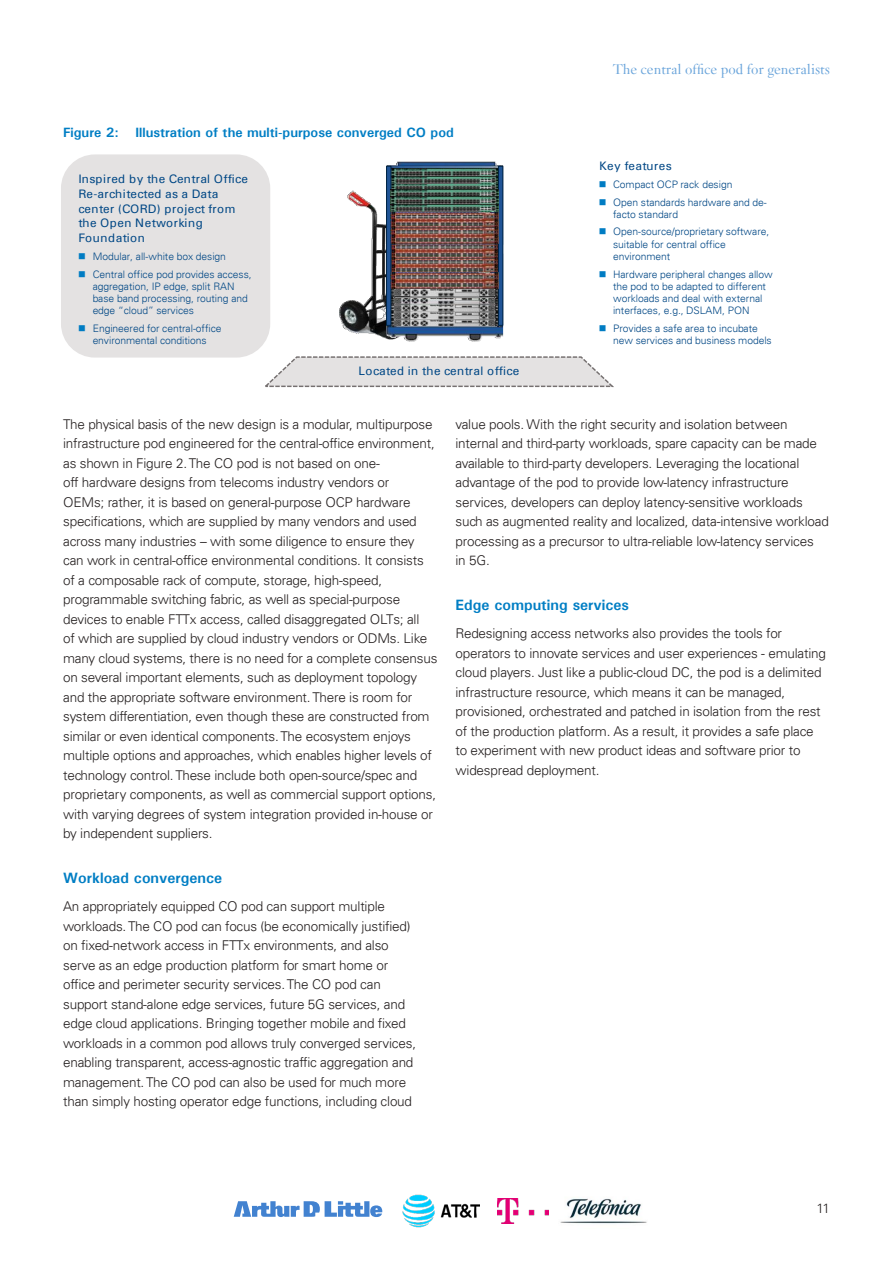
<style>
.page{position:relative;width:893px;height:1263px;background:#fff}
.page>*{position:absolute;margin:0;border:0;box-sizing:border-box;transform-origin:0 0}
.t1{font:700 15px "Univers";color:#007ec4}
.t2{font:15px "Janson";color:#6ba5db}
.t3{font:300 13.5px/19.5px "Univers LT";letter-spacing:-.015em;color:#241f1f}
.t4{font:700 13.5px "Univers";color:#007ec4}
.t5{font:12.3px/14.7px "Univers";letter-spacing:.025em;color:#004785}
.t6{font:12.3px "Univers";letter-spacing:.04em;color:#007cc3}
.t7{font:300 10.35px/12.3px "Univers LT";letter-spacing:-.01em;color:#004785}
.s1{color:#007cc3}
</style>
<div class="page">
<svg style="left:234px;top:1201px;width:148px;height:16px"></svg>
<img style="left:560px;top:1198px;width:87px;height:26px">
<img style="left:498px;top:1199px;width:51px;height:24px">
<img style="left:403px;top:1195px;width:77px;height:32px">
<img style="left:339px;top:190px;width:45px;height:148px">
<img style="left:384px;top:245px;width:119px;height:97px">
<img style="left:384px;top:161px;width:119px;height:84px">
<hr style="left:387px;top:166px;width:4px;height:159px;background:#205496">
<div style="left:386px;top:166px;width:5px;height:160px;border:1px solid #002342"></div>
<div style="left:498px;top:166px;width:5px;height:159px;background:#205496"></div>
<div style="left:498px;top:166px;width:5px;height:160px;border:1px solid #002342"></div>
<div style="left:61px;top:154px;width:209px;height:204px;background:#e4e2e2;border-radius:34px"></div>
<svg style="left:265px;top:356px;width:349px;height:32px;background:#dfdddd"></svg>
<p class="t6" style="left:62px;top:121px;width:362px">Figure 2: Illustration of the multi-purpose converged CO pod</p>
<p class="t5" style="left:78px;top:171px;width:171px">Inspired by the Central Office<br>Re-architected as a Data center (CORD) project from the Open Networking<br>Foundation</p>
<p class="t7" style="left:78px;top:250px;width:149px"><span class="s1">■</span> Modular, all-white box design</p>
<p class="t7" style="left:93px;top:268px;width:161px;text-indent:-15px"><span class="s1">■</span> Central office pod provides access, aggregation, IP edge, split RAN base band processing, routing and edge “cloud” services</p>
<p class="t7" style="left:78px;top:322px;width:145px;text-align:center"><span class="s1">■</span> Engineered for central-office environmental conditions</p>
<p class="t4" style="left:63px;top:124px;width:392px">Figure 2: Illustration of the multi-purpose converged CO pod</p>
<p class="t5" style="left:358px;top:364px;width:162px">Located in the central office</p>
<p class="t2" style="left:612px;top:60px;width:219px">The central office pod for generalists</p>
<p class="t5" style="left:599px;top:159px;width:74px">Key features</p>
<p class="t7" style="left:599px;top:178px;width:135px"><span class="s1">■</span> Compact OCP rack design</p>
<p class="t7" style="left:613px;top:196px;width:155px;text-indent:-14px"><span class="s1">■</span> Open standards hardware and de&shy;facto standard</p>
<p class="t7" style="left:613px;top:226px;width:158px;text-indent:-14px"><span class="s1">■</span> Open-source/proprietary software, suitable for central office environment</p>
<p class="t7" style="left:613px;top:268px;width:161px;text-indent:-14px"><span class="s1">■</span> Hardware peripheral changes allow the pod to be adapted to different workloads and deal with external interfaces, e.g., DSLAM, PON</p>
<p class="t7" style="left:613px;top:322px;width:160px;text-indent:-14px"><span class="s1">■</span> Provides a safe area to incubate new services and business models</p>
<p class="t3" style="left:63px;top:414px;width:376px">The physical basis of the new design is a modular, multipurpose infrastructure pod engineered for the central-office environment, as shown in Figure 2. The CO pod is not based on one-<br>off hardware designs from telecoms industry vendors or<br>OEMs; rather, it is based on general-purpose OCP hardware specifications, which are supplied by many vendors and used across many industries – with some diligence to ensure they can work in central-office environmental conditions. It consists of a composable rack of compute, storage, high-speed, programmable switching fabric, as well as special-purpose devices to enable FTTx access, called disaggregated OLTs; all<br>of which are supplied by cloud industry vendors or ODMs. Like many cloud systems, there is no need for a complete consensus on several important elements, such as deployment topology and the appropriate software environment. There is room for system differentiation, even though these are constructed from similar or even identical components. The ecosystem enjoys multiple options and approaches, which enables higher levels of technology control. These include both open-source/spec and proprietary components, as well as commercial support options, with varying degrees of system integration provided in-house or by independent suppliers.</p>
<p class="t1" style="left:63px;top:869px;width:161px">Workload convergence</p>
<p class="t3" style="left:63px;top:897px;width:354px">An appropriately equipped CO pod can support multiple workloads. The CO pod can focus (be economically justified) on fixed-network access in FTTx environments, and also serve as an edge production platform for smart home or office and perimeter security services. The CO pod can support stand-alone edge services, future 5G services, and edge cloud applications. Bringing together mobile and fixed workloads in a common pod allows truly converged services, enabling transparent, access-agnostic traffic aggregation and management. The CO pod can also be used for much more than simply hosting operator edge functions, including cloud</p>
<p class="t3" style="left:455px;top:414px;width:375px">value pools. With the right security and isolation between internal and third-party workloads, spare capacity can be made available to third-party developers. Leveraging the locational advantage of the pod to provide low-latency infrastructure services, developers can deploy latency-sensitive workloads such as augmented reality and localized, data-intensive workload processing as a precursor to ultra-reliable low-latency services<br>in 5G.</p>
<p class="t1" style="left:455px;top:596px;width:175px">Edge computing services</p>
<p class="t3" style="left:455px;top:624px;width:372px">Redesigning access networks also provides the tools for operators to innovate services and user experiences - emulating cloud players. Just like a public-cloud DC, the pod is a delimited infrastructure resource, which means it can be managed, provisioned, orchestrated and patched in isolation from the rest of the production platform. As a result, it provides a safe place to experiment with new product ideas and software prior to widespread deployment.</p>
<p class="t3" style="left:817px;top:1198px;width:15px">11</p>
</div>
